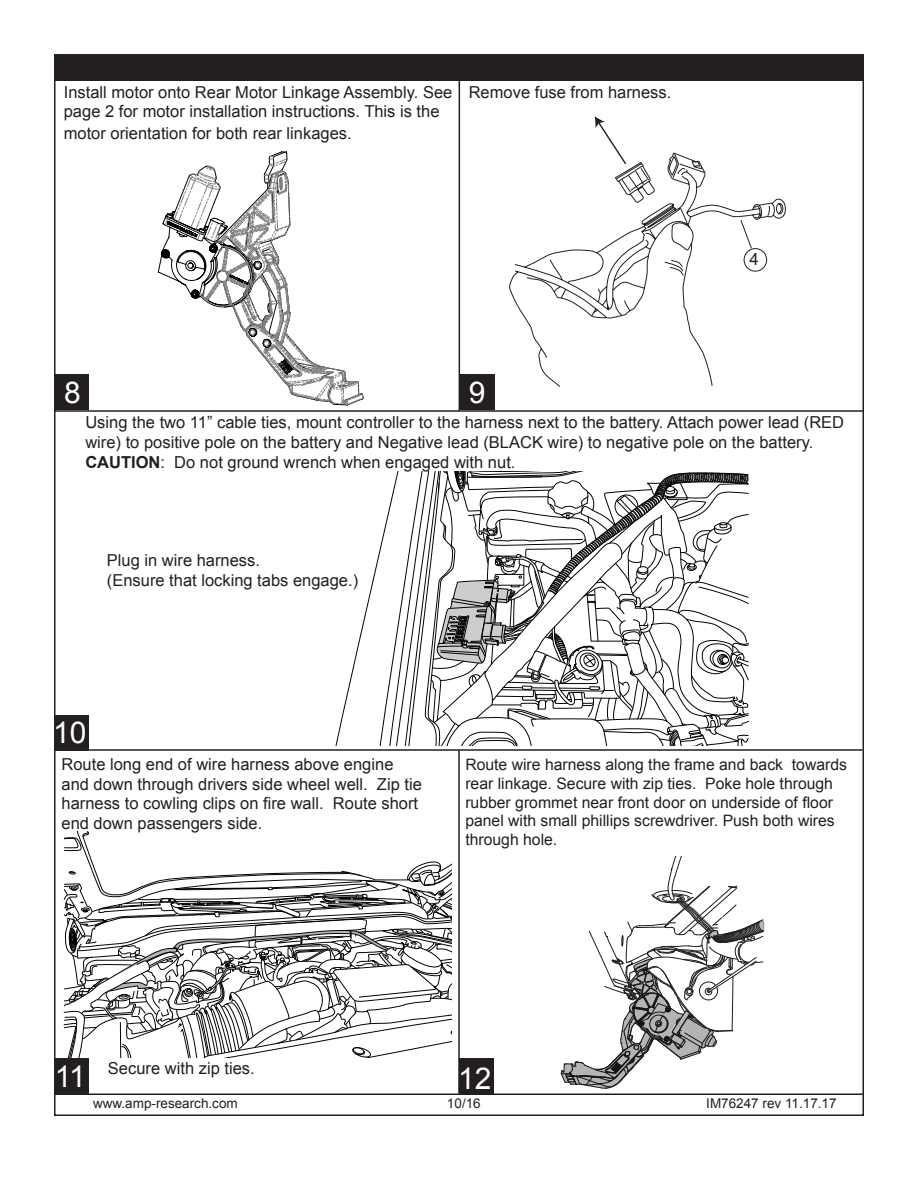
<style>
.page{position:relative;width:918px;height:1188px;background:#fff}
.page>*{position:absolute;margin:0;border:0;box-sizing:border-box;transform-origin:0 0}
.t1{font:30px "Arial";color:#fff}
.t2{font:16.95px "Arial";color:#231f20}
.t3{font:16.5px/19.8px "Arial";color:#231f20}
.t4{font:15.75px/18.9px "Arial";color:#231f20}
.t5{font:13.5px "Arial";color:#231f20}
.s1{font-weight:700}
</style>
<div class="page">
<div style="left:54px;top:55px;width:809px;height:26px;background:#231f20"></div>
<svg style="left:509px;top:152px;width:277px;height:235px"></svg>
<svg style="left:595px;top:116px;width:33px;height:50px"></svg>
<svg style="left:63px;top:831px;width:389px;height:227px"></svg>
<svg style="left:561px;top:856px;width:204px;height:233px"></svg>
<svg style="left:335px;top:472px;width:414px;height:273px"></svg>
<svg style="left:165px;top:151px;width:199px;height:254px"></svg>
<hr style="left:459px;top:80px;width:1px;height:331px;background:#231f20">
<hr style="left:458px;top:750px;width:2px;height:344px;background:#231f20">
<hr style="left:54px;top:1094px;width:810px;height:1px;background:#231f20">
<hr style="left:54px;top:410px;width:406px;height:2px;background:#231f20">
<hr style="left:460px;top:410px;width:404px;height:2px;background:#231f20">
<hr style="left:54px;top:749px;width:808px;height:2px;background:#231f20">
<div style="left:54px;top:54px;width:810px;height:27px;border:2px solid #231f20"></div>
<div style="left:460px;top:374px;width:35px;height:36px;background:#231f20"></div>
<div style="left:54px;top:1058px;width:34px;height:36px;background:#231f20"></div>
<div style="left:55px;top:374px;width:34px;height:36px;background:#231f20"></div>
<div style="left:55px;top:715px;width:34px;height:36px;background:#231f20"></div>
<div style="left:460px;top:1058px;width:34px;height:36px;background:#231f20"></div>
<p class="t3" style="left:64px;top:82px;width:390px">Install motor onto Rear Motor Linkage Assembly. See page 2 for motor installation instructions. This is the</p>
<p class="t3" style="left:64px;top:123px;width:289px">motor orientation for both rear linkages.</p>
<p class="t3" style="left:469px;top:82px;width:204px">Remove fuse from harness.</p>
<h1 class="t1" style="left:65px;top:372px;width:18px">6</h1>
<h1 class="t1" style="left:469px;top:373px;width:18px">9</h1>
<h1 class="t1" style="left:64px;top:373px;width:18px">8</h1>
<p class="t2" style="left:750px;top:249px;width:11px">4</p>
<p class="t3" style="left:85px;top:413px;width:760px">Using the two 11” cable ties, mount controller to the harness next to the battery. Attach power lead (RED wire) to positive pole on the battery and Negative lead (BLACK wire) to negative pole on the battery.<br><span class="s1">CAUTION</span>: Do not ground wrench when engaged with nut.</p>
<p class="t3" style="left:107px;top:551px;width:253px">Plug in wire harness.<br>(Ensure that locking tabs engage.)</p>
<h1 class="t1" style="left:53px;top:713px;width:35px">10</h1>
<h1 class="t1" style="left:63px;top:713px;width:18px">8</h1>
<p class="t3" style="left:61px;top:754px;width:362px">Route long end of wire harness above engine and down through drivers side wheel well. Zip tie harness to cowling clips on fire wall. Route short end down passengers side.</p>
<p class="t4" style="left:465px;top:755px;width:383px">Route wire harness along the frame and back towards rear linkage. Secure with zip ties. Poke hole through rubber grommet near front door on underside of floor panel with small phillips screwdriver. Push both wires through hole.</p>
<h1 class="t1" style="left:55px;top:1057px;width:33px">11</h1>
<p class="t3" style="left:108px;top:1058px;width:148px">Secure with zip ties.</p>
<h1 class="t1" style="left:458px;top:1058px;width:35px">12</h1>
<p class="t5" style="left:93px;top:1094px;width:146px">www.amp-research.com</p>
<p class="t5" style="left:447px;top:1095px;width:35px">10/16</p>
<p class="t5" style="left:706px;top:1095px;width:132px">IM76247 rev 11.17.17</p>
</div>
